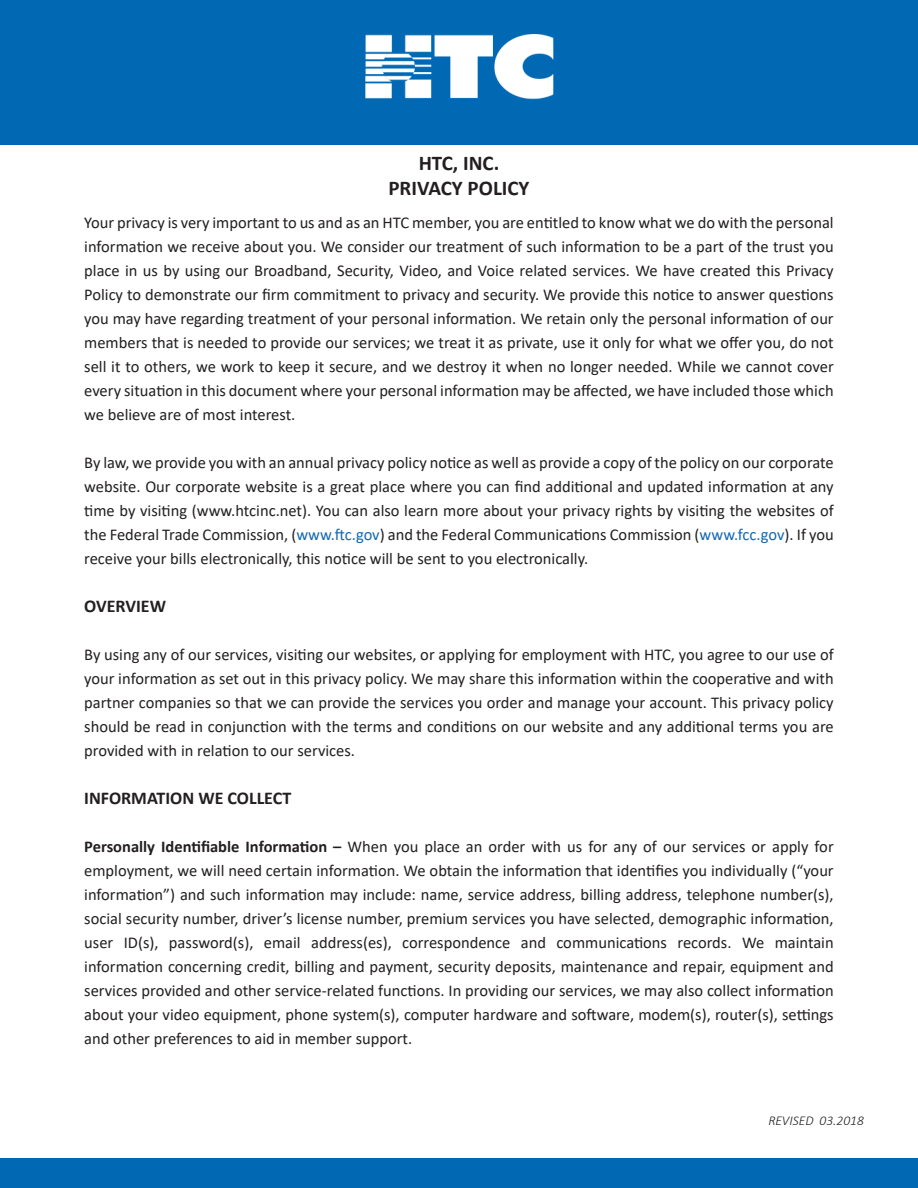
<style>
.page{position:relative;width:918px;height:1188px;background:#fff}
.page>*{position:absolute;margin:0;border:0;box-sizing:border-box;transform-origin:0 0}
.t1{font:700 21px/25.2px "Calibri";color:#231f20;text-align:center}
.t2{font:700 18px "Calibri";color:#231f20}
.t3{font:16.5px/24px "Calibri";color:#231f20;text-align:justify}
.t4{font:italic 300 13.5px "Calibri";color:#231f20}
.s1{color:#1568b2}
.s2{font-weight:700}
</style>
<div class="page">
<div style="left:0;top:0;width:918px;height:145px;background:#0168b3"></div>
<img style="left:365px;top:34px;width:189px;height:66px">
<div style="left:0;top:1159px;width:918px;height:29px;background:#0168b3"></div>
<p class="t1" style="left:388px;top:150px;width:143px">HTC, INC.<br>PRIVACY POLICY</p>
<p class="t3" style="left:84px;top:210px;width:751px">Your privacy is very important to us and as an HTC member, you are entitled to know what we do with the personal information we receive about you. We consider our treatment of such information to be a part of the trust you place in us by using our Broadband, Security, Video, and Voice related services. We have created this Privacy Policy to demonstrate our firm commitment to privacy and security. We provide this notice to answer questions you may have regarding treatment of your personal information. We retain only the personal information of our members that is needed to provide our services; we treat it as private, use it only for what we offer you, do not sell it to others, we work to keep it secure, and we destroy it when no longer needed. While we cannot cover every situation in this document where your personal information may be affected, we have included those which we believe are of most interest.</p>
<p class="t3" style="left:84px;top:450px;width:751px">By law, we provide you with an annual privacy policy notice as well as provide a copy of the policy on our corporate website. Our corporate website is a great place where you can find additional and updated information at any time by visiting (www.htcinc.net). You can also learn more about your privacy rights by visiting the websites of the Federal Trade Commission, (<span class="s1">www.ftc.gov</span>) and the Federal Communications Commission (<span class="s1">www.fcc.gov</span>). If you receive your bills electronically, this notice will be sent to you electronically.</p>
<p class="t2" style="left:84px;top:593px;width:83px">OVERVIEW</p>
<p class="t3" style="left:84px;top:642px;width:751px">By using any of our services, visiting our websites, or applying for employment with HTC, you agree to our use of your information as set out in this privacy policy. We may share this information within the cooperative and with partner companies so that we can provide the services you order and manage your account. This privacy policy should be read in conjunction with the terms and conditions on our website and any additional terms you are provided with in relation to our services.</p>
<p class="t2" style="left:84px;top:785px;width:209px">INFORMATION WE COLLECT</p>
<p class="t3" style="left:84px;top:834px;width:751px"><span class="s2">Personally Identifiable Information –</span> When you place an order with us for any of our services or apply for employment, we will need certain information. We obtain the information that identifies you individually (“your information”) and such information may include: name, service address, billing address, telephone number(s), social security number, driver’s license number, premium services you have selected, demographic information, user ID(s), password(s), email address(es), correspondence and communications records. We maintain information concerning credit, billing and payment, security deposits, maintenance and repair, equipment and services provided and other service-related functions. In providing our services, we may also collect information about your video equipment, phone system(s), computer hardware and software, modem(s), router(s), settings and other preferences to aid in member support.</p>
<p class="t4" style="left:768px;top:1112px;width:97px">REVISED 03.2018</p>
</div>
